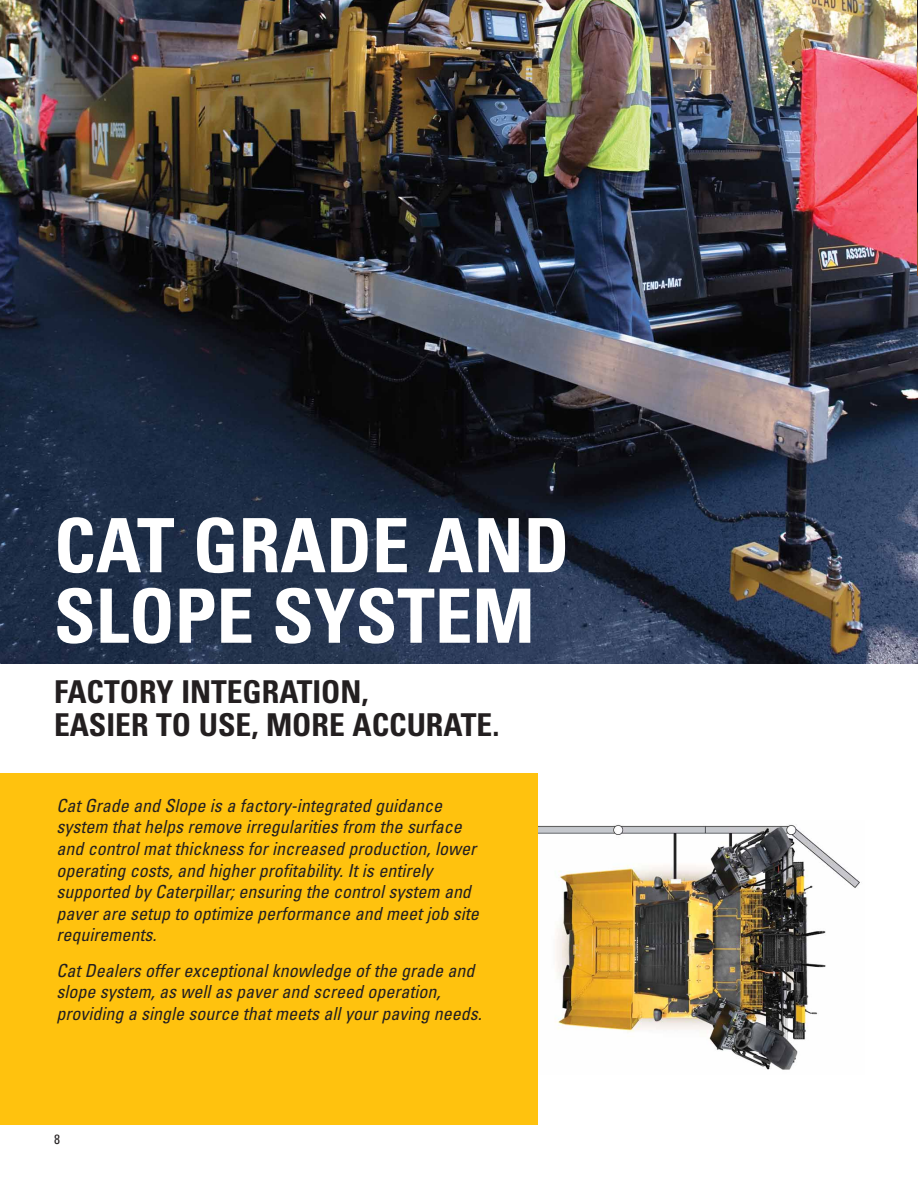
<style>
.page{position:relative;width:918px;height:1188px;background:#fff}
.page>*{position:absolute;margin:0;border:0;box-sizing:border-box;transform-origin:0 0}
.t1{font:700 condensed 75px/70.5px "Univers";color:#fff}
.t2{font:700 condensed 31.5px/33px "Univers";color:#231f20}
.t3{font:italic condensed 18px/21.6px "Univers";color:#231f20}
.t4{font:condensed 13.5px "Univers";color:#231f20}
.s1{color:#fff}
</style>
<div class="page">
<img style="left:0;top:0;width:917px;height:663px">
<img style="left:917px;top:0;width:1px;height:275px">
<img style="left:538px;top:824px;width:322px;height:246px">
<div style="left:0;top:773px;width:538px;height:352px;background:#ffc20e"></div>
<h1 class="t1" style="left:54px;top:518px;width:517px">CAT GRADE AND<br>SLOPE SYSTEM</h1>
<h2 class="t2" style="left:54px;top:678px;width:447px">FACTORY INTEGRATION,<br>EASIER TO USE, MORE ACCURATE.</h2>
<p class="t3" style="left:56px;top:796px;width:427px">CatGrade and Slope is a factory-integrated guidance system thathelps remove irregularities from the surface and controlmatthickness forincreased production,lower operating costs,and higherprofitability.Itis entirely supported by Caterpillar;ensuring the controlsystem and paverare setup to optimize performance and meetjob site requirements.</p>
<p class="t3" style="left:56px;top:961px;width:430px">CatDealers offerexceptionalknowledge of the grade and slope system,as wellas paverand screed operation, providing a single source thatmeets allyourpaving needs.</p>
<p class="t4" style="left:54px;top:1134px;width:13px">8<span class="s1">6</span></p>
</div>
